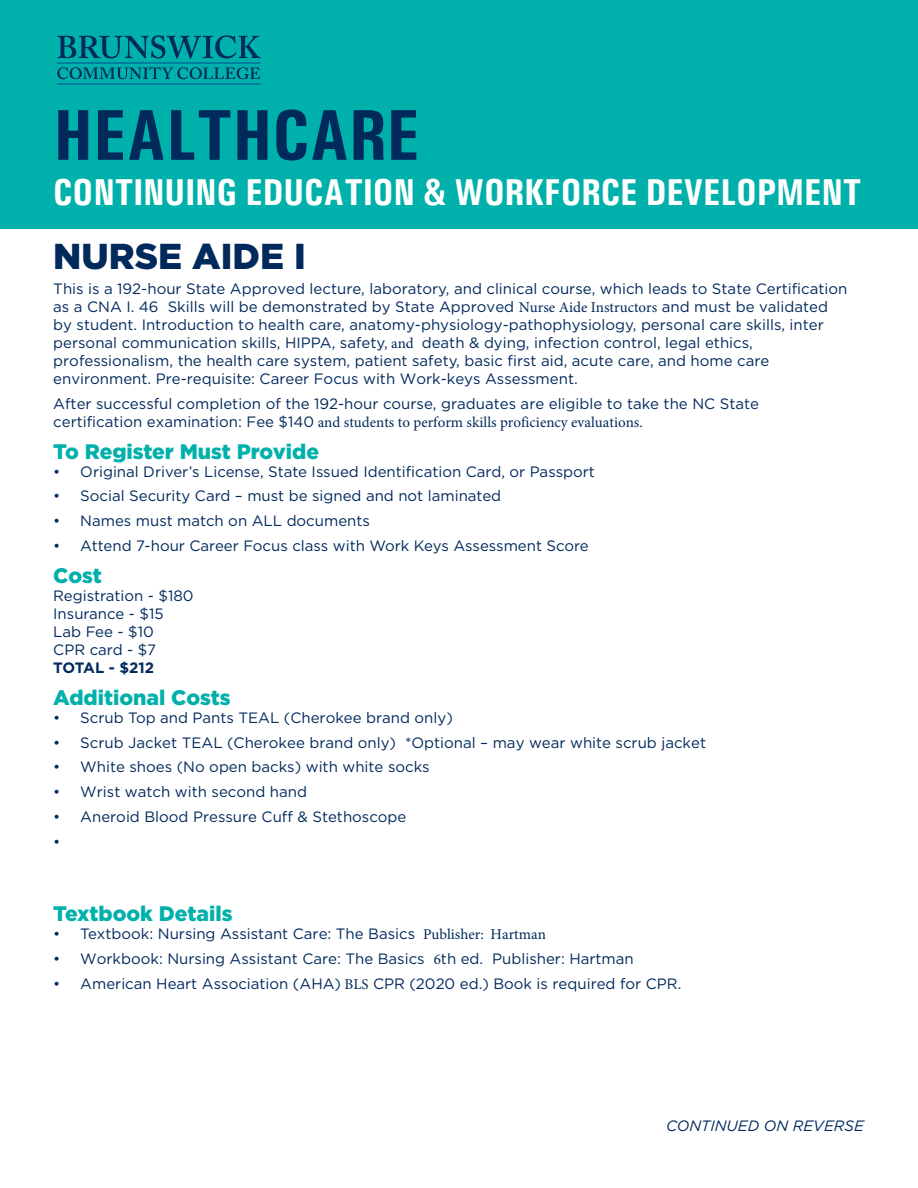
<style>
.page{position:relative;width:918px;height:1188px;background:#fff}
.page>*{position:absolute;margin:0;border:0;box-sizing:border-box;transform-origin:0 0}
.t1{font:700 condensed 72px "Univers";color:#00295c}
.t2{font:700 condensed 37.5px "Univers";color:#fff}
.t3{font:900 36px "Gotham";color:#00295c}
.t4{font:900 21px "Gotham";color:#00b0aa}
.t5{font:15px/18px "Gotham";color:#00295c}
.t6{font:15px "Minion Pro";color:#00295c}
.t7{font:italic 15px "Gotham";color:#00295c}
.t8{font:700 15px "Gotham";letter-spacing:-.015em;color:#00295c}
.s1{font-family:"Minion Pro"}
.s2{font-family:"Gotham"}
</style>
<div class="page">
<div style="left:0;top:0;width:918px;height:229px;background:#00b0aa"></div>
<svg style="left:57px;top:35px;width:204px;height:44px"></svg>
<hr style="left:57px;top:83px;width:203px;height:2px;background:#006e9f">
<hr style="left:57px;top:62px;width:203px;height:2px;background:#006e9f">
<h1 class="t1" style="left:53px;top:92px;width:368px">HEALTHCARE</h1>
<h2 class="t2" style="left:53px;top:169px;width:810px">CONTINUING EDUCATION &amp; WORKFORCE DEVELOPMENT</h2>
<h3 class="t3" style="left:53px;top:236px;width:254px">NURSE AIDE I</h3>
<p class="t5" style="left:53px;top:279px;width:796px">This is a 192-hour State Approved lecture, laboratory, and clinical course, which leads to State Certification as a CNA I. 46 Skills will be demonstrated by State Approved <span class="s1">Nurse Aide Instructors</span> and must be validated by student. Introduction to health care, anatomy-physiology-pathophysiology, personal care skills, inter personal communication skills, HIPPA, safety, <span class="s1">and</span> death &amp; dying, infection control, legal ethics, professionalism, the health care system, patient safety, basic first aid, acute care, and home care environment. Pre-requisite: Career Focus with Work-keys Assessment.</p>
<p class="t5" style="left:53px;top:394px;width:707px">After successful completion of the 192-hour course, graduates are eligible to take the NC State</p>
<p class="t6" style="left:53px;top:412px;width:591px"><span class="s2">certification examination: Fee $140</span> and students to perform skills proficiency evaluations.</p>
<h3 class="t4" style="left:53px;top:439px;width:267px">To Register Must Provide</h3>
<p class="t5" style="left:53px;top:462px;width:543px">• Original Driver’s License, State Issued Identification Card, or Passport</p>
<p class="t5" style="left:53px;top:487px;width:449px">• Social Security Card – must be signed and not laminated</p>
<p class="t5" style="left:53px;top:512px;width:318px">• Names must match on ALL documents</p>
<p class="t5" style="left:53px;top:536px;width:537px">• Attend 7-hour Career Focus class with Work Keys Assessment Score</p>
<h3 class="t4" style="left:53px;top:563px;width:50px">Cost</h3>
<p class="t5" style="left:53px;top:586px;width:142px">Registration - $180<br>Insurance - $15<br>Lab Fee - $10<br>CPR card - $7</p>
<p class="t8" style="left:53px;top:659px;width:102px">TOTAL - $212</p>
<h3 class="t4" style="left:53px;top:685px;width:179px">Additional Costs</h3>
<p class="t5" style="left:53px;top:708px;width:401px">• Scrub Top and Pants TEAL (Cherokee brand only)</p>
<p class="t5" style="left:53px;top:733px;width:654px">• Scrub Jacket TEAL (Cherokee brand only) *Optional – may wear white scrub jacket</p>
<p class="t5" style="left:53px;top:758px;width:378px">• White shoes (No open backs) with white socks</p>
<p class="t5" style="left:53px;top:783px;width:255px">• Wrist watch with second hand</p>
<p class="t5" style="left:53px;top:804px;width:355px;line-height:24.8px">• Aneroid Blood Pressure Cuff &amp; Stethoscope •</p>
<h3 class="t4" style="left:53px;top:902px;width:181px">Textbook Details</h3>
<p class="t5" style="left:53px;top:925px;width:494px">• Textbook: Nursing Assistant Care: The Basics <span class="s1">Publisher: Hartman</span></p>
<p class="t5" style="left:53px;top:950px;width:582px">• Workbook: Nursing Assistant Care: The Basics <span class="s1">6</span>th ed. Publisher: Hartman</p>
<p class="t5" style="left:53px;top:974px;width:630px">• American Heart Association (AHA) <span class="s1">BLS</span> CPR (2020 ed.) Book is required for CPR.</p>
<p class="t7" style="left:666px;top:1117px;width:199px">CONTINUED ON REVERSE</p>
</div>
